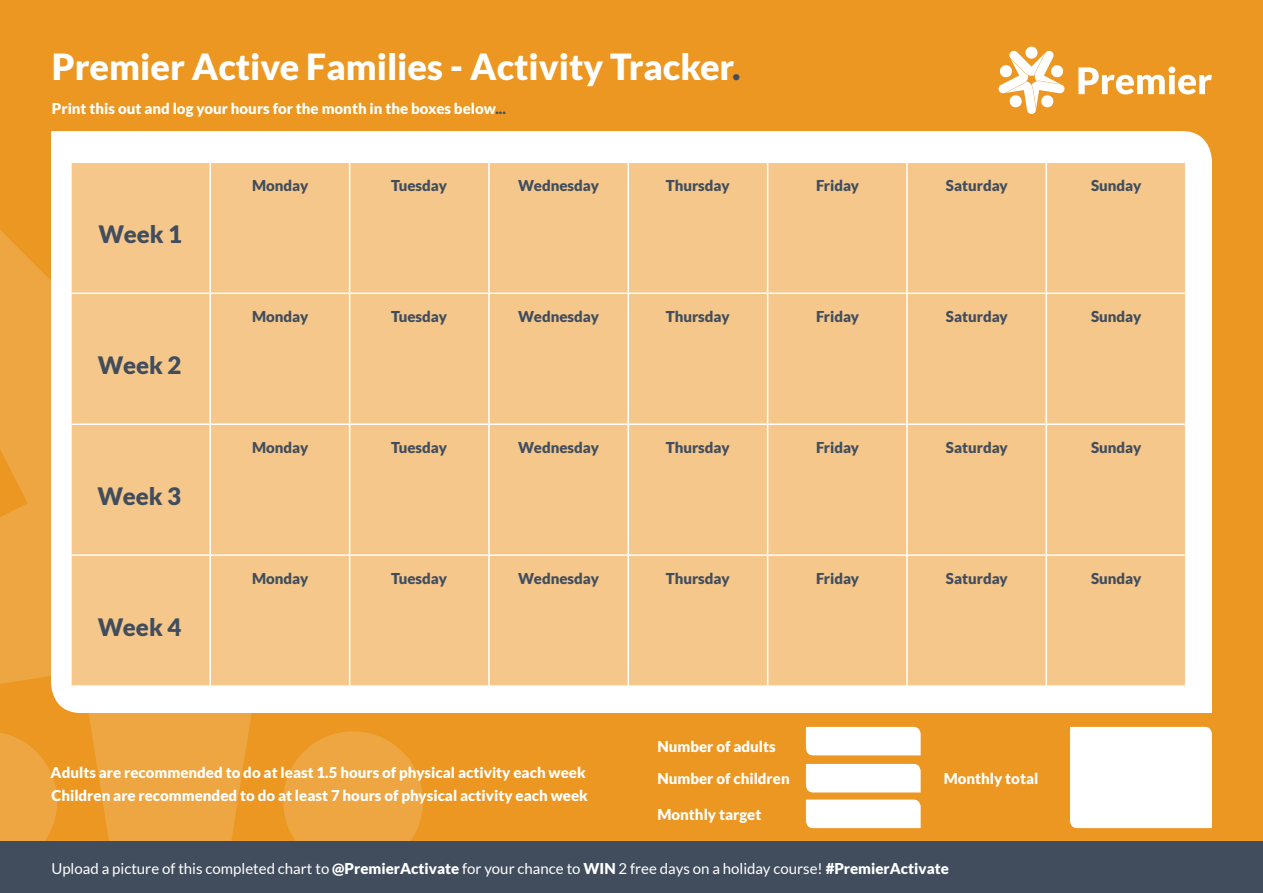
<style>
.page{position:relative;width:1263px;height:893px;background:#eb9721}
.page>*{position:absolute;margin:0;border:0;box-sizing:border-box;transform-origin:0 0}
.t1{font:900 36px "Lato";color:#fff}
.t2{font:900 24px "Lato";color:#414d5d}
.t3{font:900 15px/22.5px "Lato";color:#fff}
.t4{font:900 15px "Lato";color:#414d5d}
.t5{font:15px "Lato";color:#fff}
.s1{color:#414d5d}
.s2{font-weight:900}
</style>
<div class="page">
<svg style="left:225px;top:713px;width:328px;height:129px"></svg>
<svg style="left:274px;top:722px;width:158px;height:120px"></svg>
<svg style="left:66px;top:713px;width:159px;height:129px;fill:#eda642"></svg>
<svg style="left:0;top:733px;width:66px;height:109px"></svg>
<svg style="left:0;top:505px;width:136px;height:211px;fill:#eda642"></svg>
<svg style="left:0;top:230px;width:51px;height:275px;background:#eca33d"></svg>
<div style="left:51px;top:131px;width:1161px;height:582px;background:#fff"></div>
<div style="left:806px;top:727px;width:115px;height:28px;background:#fff"></div>
<div style="left:806px;top:764px;width:115px;height:28px;background:#fff"></div>
<div style="left:806px;top:799px;width:115px;height:29px;background:#fff"></div>
<div style="left:1070px;top:727px;width:142px;height:101px;background:#fff"></div>
<div style="left:0;top:842px;width:1263px;height:51px;background:#414d5d"></div>
<div style="left:72px;top:163px;width:1113px;height:522px;background:#f5c78a"></div>
<hr style="left:70px;top:162px;width:140px;height:1px;background:#fff">
<hr style="left:70px;top:163px;width:2px;height:130px;background:#fff">
<hr style="left:210px;top:162px;width:140px;height:1px;background:#fff">
<hr style="left:209px;top:163px;width:2px;height:130px;background:#fff">
<hr style="left:350px;top:162px;width:139px;height:1px;background:#fff">
<hr style="left:489px;top:162px;width:139px;height:1px;background:#fff">
<hr style="left:628px;top:162px;width:140px;height:1px;background:#fff">
<hr style="left:768px;top:162px;width:139px;height:1px;background:#fff">
<hr style="left:907px;top:162px;width:139px;height:1px;background:#fff">
<hr style="left:1046px;top:162px;width:140px;height:1px;background:#fff">
<hr style="left:1185px;top:163px;width:1px;height:130px;background:#fff">
<hr style="left:70px;top:293px;width:140px;height:1px;background:#fff">
<hr style="left:70px;top:294px;width:2px;height:129px;background:#fff">
<hr style="left:210px;top:293px;width:140px;height:1px;background:#fff">
<hr style="left:209px;top:294px;width:2px;height:129px;background:#fff">
<hr style="left:350px;top:293px;width:139px;height:1px;background:#fff">
<hr style="left:489px;top:293px;width:139px;height:1px;background:#fff">
<hr style="left:628px;top:293px;width:140px;height:1px;background:#fff">
<hr style="left:768px;top:293px;width:139px;height:1px;background:#fff">
<hr style="left:907px;top:293px;width:139px;height:1px;background:#fff">
<hr style="left:1046px;top:293px;width:140px;height:1px;background:#fff">
<hr style="left:1185px;top:294px;width:1px;height:129px;background:#fff">
<hr style="left:70px;top:423px;width:140px;height:2px;background:#fff">
<hr style="left:70px;top:425px;width:2px;height:129px;background:#fff">
<hr style="left:210px;top:423px;width:140px;height:2px;background:#fff">
<hr style="left:209px;top:425px;width:2px;height:129px;background:#fff">
<hr style="left:350px;top:423px;width:139px;height:2px;background:#fff">
<hr style="left:489px;top:423px;width:139px;height:2px;background:#fff">
<hr style="left:628px;top:423px;width:140px;height:2px;background:#fff">
<hr style="left:768px;top:423px;width:139px;height:2px;background:#fff">
<hr style="left:907px;top:423px;width:139px;height:2px;background:#fff">
<hr style="left:1046px;top:423px;width:140px;height:2px;background:#fff">
<hr style="left:1185px;top:425px;width:1px;height:129px;background:#fff">
<hr style="left:70px;top:554px;width:140px;height:2px;background:#fff">
<hr style="left:70px;top:556px;width:2px;height:129px;background:#fff">
<hr style="left:210px;top:554px;width:140px;height:2px;background:#fff">
<hr style="left:209px;top:556px;width:2px;height:129px;background:#fff">
<hr style="left:350px;top:554px;width:139px;height:2px;background:#fff">
<hr style="left:489px;top:554px;width:139px;height:2px;background:#fff">
<hr style="left:628px;top:554px;width:140px;height:2px;background:#fff">
<hr style="left:768px;top:554px;width:139px;height:2px;background:#fff">
<hr style="left:907px;top:554px;width:139px;height:2px;background:#fff">
<hr style="left:1046px;top:554px;width:140px;height:2px;background:#fff">
<hr style="left:1185px;top:556px;width:1px;height:129px;background:#fff">
<hr style="left:70px;top:685px;width:140px;height:2px;background:#fff">
<hr style="left:210px;top:685px;width:140px;height:2px;background:#fff">
<hr style="left:350px;top:685px;width:139px;height:2px;background:#fff">
<hr style="left:489px;top:685px;width:139px;height:2px;background:#fff">
<hr style="left:628px;top:685px;width:140px;height:2px;background:#fff">
<hr style="left:768px;top:685px;width:139px;height:2px;background:#fff">
<hr style="left:907px;top:685px;width:139px;height:2px;background:#fff">
<hr style="left:1046px;top:685px;width:140px;height:2px;background:#fff">
<hr style="left:349px;top:163px;width:1px;height:130px;background:#fff">
<hr style="left:488px;top:163px;width:2px;height:130px;background:#fff">
<hr style="left:627px;top:163px;width:2px;height:130px;background:#fff">
<hr style="left:767px;top:163px;width:1px;height:130px;background:#fff">
<hr style="left:906px;top:163px;width:2px;height:130px;background:#fff">
<hr style="left:1045px;top:163px;width:2px;height:130px;background:#fff">
<hr style="left:349px;top:294px;width:1px;height:129px;background:#fff">
<hr style="left:488px;top:294px;width:2px;height:129px;background:#fff">
<hr style="left:627px;top:294px;width:2px;height:129px;background:#fff">
<hr style="left:767px;top:294px;width:1px;height:129px;background:#fff">
<hr style="left:906px;top:294px;width:2px;height:129px;background:#fff">
<hr style="left:1045px;top:294px;width:2px;height:129px;background:#fff">
<hr style="left:349px;top:425px;width:1px;height:129px;background:#fff">
<hr style="left:488px;top:425px;width:2px;height:129px;background:#fff">
<hr style="left:627px;top:425px;width:2px;height:129px;background:#fff">
<hr style="left:767px;top:425px;width:1px;height:129px;background:#fff">
<hr style="left:906px;top:425px;width:2px;height:129px;background:#fff">
<hr style="left:1045px;top:425px;width:2px;height:129px;background:#fff">
<hr style="left:349px;top:556px;width:1px;height:129px;background:#fff">
<hr style="left:488px;top:556px;width:2px;height:129px;background:#fff">
<hr style="left:627px;top:556px;width:2px;height:129px;background:#fff">
<hr style="left:767px;top:556px;width:1px;height:129px;background:#fff">
<hr style="left:906px;top:556px;width:2px;height:129px;background:#fff">
<hr style="left:1045px;top:556px;width:2px;height:129px;background:#fff">
<div style="left:1025px;top:47px;width:12px;height:12px;background:#fff;border-radius:50%"></div>
<svg style="left:1078px;top:67px;width:134px;height:27px"></svg>
<svg style="left:998px;top:50px;width:67px;height:64px"></svg>
<h1 class="t1" style="left:52px;top:46px;width:690px">Premier Active Families - Activity Tracker<span class="s1">.</span></h1>
<p class="t3" style="left:52px;top:97px;width:456px">Print this out and log your hours for the month in the boxes below<span class="s1">...</span></p>
<h2 class="t2" style="left:99px;top:220px;width:85px">Week 1</h2>
<h2 class="t2" style="left:98px;top:351px;width:85px">Week 2</h2>
<h2 class="t2" style="left:98px;top:482px;width:85px">Week 3</h2>
<h2 class="t2" style="left:98px;top:613px;width:85px">Week 4</h2>
<p class="t4" style="left:252px;top:177px;width:58px">Monday</p>
<p class="t4" style="left:391px;top:177px;width:58px">Tuesday</p>
<p class="t4" style="left:518px;top:177px;width:82px">Wednesday</p>
<p class="t4" style="left:666px;top:177px;width:65px">Thursday</p>
<p class="t4" style="left:816px;top:177px;width:45px">Friday</p>
<p class="t4" style="left:946px;top:177px;width:63px">Saturday</p>
<p class="t4" style="left:1091px;top:177px;width:52px">Sunday</p>
<p class="t4" style="left:252px;top:308px;width:58px">Monday</p>
<p class="t4" style="left:391px;top:308px;width:58px">Tuesday</p>
<p class="t4" style="left:518px;top:308px;width:82px">Wednesday</p>
<p class="t4" style="left:666px;top:308px;width:65px">Thursday</p>
<p class="t4" style="left:816px;top:308px;width:45px">Friday</p>
<p class="t4" style="left:946px;top:308px;width:63px">Saturday</p>
<p class="t4" style="left:1091px;top:308px;width:52px">Sunday</p>
<p class="t4" style="left:252px;top:439px;width:58px">Monday</p>
<p class="t4" style="left:391px;top:439px;width:58px">Tuesday</p>
<p class="t4" style="left:518px;top:439px;width:82px">Wednesday</p>
<p class="t4" style="left:666px;top:439px;width:65px">Thursday</p>
<p class="t4" style="left:816px;top:439px;width:45px">Friday</p>
<p class="t4" style="left:946px;top:439px;width:63px">Saturday</p>
<p class="t4" style="left:1091px;top:439px;width:52px">Sunday</p>
<p class="t4" style="left:252px;top:570px;width:58px">Monday</p>
<p class="t4" style="left:391px;top:570px;width:58px">Tuesday</p>
<p class="t4" style="left:518px;top:570px;width:82px">Wednesday</p>
<p class="t4" style="left:666px;top:570px;width:65px">Thursday</p>
<p class="t4" style="left:816px;top:570px;width:45px">Friday</p>
<p class="t4" style="left:946px;top:570px;width:63px">Saturday</p>
<p class="t4" style="left:1091px;top:570px;width:52px">Sunday</p>
<p class="t3" style="left:657px;top:735px;width:120px">Number of adults</p>
<p class="t3" style="left:51px;top:761px;width:539px">Adults are recommended to do at least 1.5 hours of physical activity each week<br>Children are recommended to do at least 7 hours of physical activity each week</p>
<p class="t3" style="left:657px;top:766px;width:134px">Number of children</p>
<p class="t3" style="left:944px;top:766px;width:96px">Monthly total</p>
<p class="t3" style="left:657px;top:803px;width:105px">Monthly target</p>
<p class="t5" style="left:51px;top:860px;width:899px">Upload a picture of this completed chart to <span class="s2">@PremierActivate</span> for your chance to <span class="s2">WIN</span> 2 free days on a holiday course! <span class="s2">#PremierActivate</span></p>
</div>
